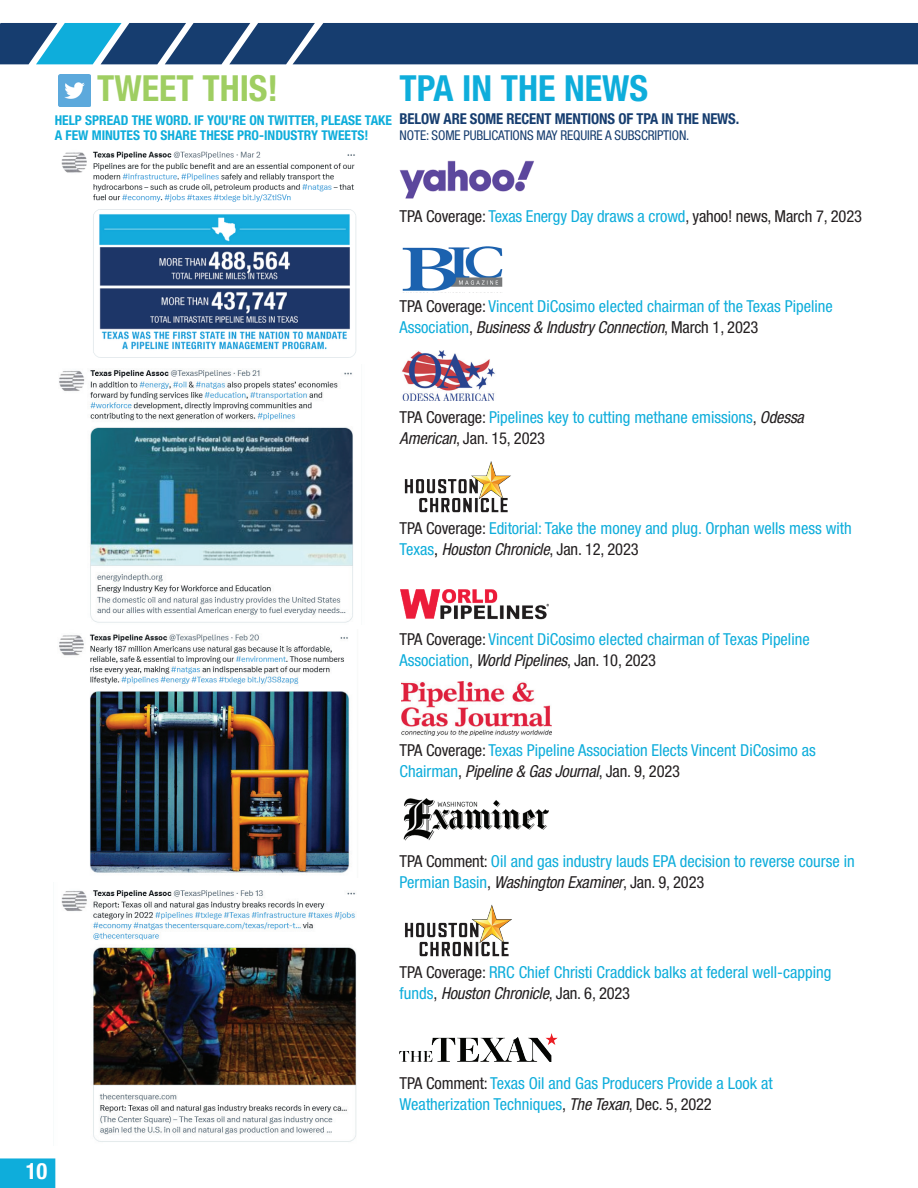
<style>
.page{position:relative;width:918px;height:1188px;background:#fff}
.page>*{position:absolute;margin:0;border:0;box-sizing:border-box;transform-origin:0 0}
.t1{font:700 condensed 36px "Helvetica Neue LT Std";color:#0eaddb}
.t2{font:700 condensed 36px "Helvetica Neue LT Std";color:#9fce62}
.t3{font:700 condensed 22.5px "Helvetica Neue LT Std";color:#fff}
.t4{font:condensed 16.5px/21px "Helvetica Neue LT Std";color:#0eaddb}
.t5{font:condensed 16.5px "Helvetica Neue LT Std";letter-spacing:-.01em;color:#231f20}
.t6{font:700 condensed 15px "Helvetica Neue LT Std";letter-spacing:-.01em;color:#163d6f}
.t7{font:700 condensed 13.5px/15px "Helvetica Neue LT Std";color:#0eaddb}
.t8{font:condensed 13.5px "Helvetica Neue LT Std";letter-spacing:-.01em;color:#163d6f}
.s1{color:#0eaddb}
.s2{color:#231f20}
.s3{font-style:italic;color:#231f20}
.s4{color:#000}
</style>
<div class="page">
<img style="left:400px;top:160px;width:134px;height:39px">
<img style="left:402px;top:246px;width:101px;height:47px">
<img style="left:402px;top:350px;width:93px;height:50px">
<img style="left:404px;top:461px;width:107px;height:52px">
<img style="left:400px;top:589px;width:149px;height:31px">
<img style="left:401px;top:681px;width:150px;height:54px">
<img style="left:403px;top:798px;width:145px;height:43px">
<img style="left:405px;top:904px;width:107px;height:53px">
<img style="left:400px;top:1033px;width:157px;height:29px">
<img style="left:58px;top:75px;width:32px;height:32px">
<img style="left:61px;top:151px;width:295px;height:207px">
<img style="left:59px;top:370px;width:294px;height:253px">
<img style="left:59px;top:634px;width:291px;height:239px">
<img style="left:61px;top:890px;width:296px;height:252px">
<div style="left:1px;top:1159px;width:54px;height:28px;background:#0eaddb"></div>
<div style="left:0;top:1158px;width:55px;height:30px;border:2px solid #0eaddb"></div>
<svg style="left:0;top:23px;width:918px;height:41px;background:#1f4b7b"></svg>
<h1 class="t2" style="left:97px;top:67px;width:183px">TWEET THIS!</h1>
<p class="t7" style="left:55px;top:113px;width:339px">HELP SPREAD THE WORD. IF YOU'RE ON TWITTER, PLEASE TAKE<br>A FEW MINUTES TO SHARE THESE PRO-INDUSTRY TWEETS!</p>
<h1 class="t1" style="left:400px;top:67px;width:250px">TPA IN THE NEWS</h1>
<p class="t6" style="left:400px;top:110px;width:341px">BELOW ARE SOME RECENT MENTIONS OF TPA IN THE NEWS.</p>
<p class="t8" style="left:400px;top:128px;width:291px">NOTE: SOME PUBLICATIONS MAY REQUIRE A SUBSCRIPTION.</p>
<p class="t5" style="left:400px;top:207px;width:464px">TPA Coverage: <span class="s1">Texas Energy Day draws a crowd</span>, yahoo! news, March 7, 2023</p>
<p class="t4" style="left:400px;top:296px;width:435px"><span class="s2">TPA Coverage:</span> Vincent DiCosimo elected chairman of the Texas Pipeline<br>Association<span class="s2">,</span> <span class="s3">Business &amp; Industry Connection</span><span class="s2">, March 1, 2023</span></p>
<p class="t4" style="left:400px;top:407px;width:406px"><span class="s2">TPA Coverage:</span> Pipelines key to cutting methane emissions<span class="s2">,</span> <span class="s3">Odessa<br>American</span><span class="s2">, Jan. 15, 2023</span></p>
<p class="t4" style="left:400px;top:518px;width:454px"><span class="s2">TPA Coverage:</span> Editorial: Take the money and plug. Orphan wells mess with<br>Texas<span class="s4">,</span> <span class="s3">Houston Chronicle</span><span class="s2">, Jan. 12, 2023</span></p>
<p class="t4" style="left:400px;top:629px;width:412px"><span class="s2">TPA Coverage:</span> Vincent DiCosimo elected chairman of Texas Pipeline<br>Association<span class="s2">,</span> <span class="s3">World Pipelines</span><span class="s2">, Jan. 10, 2023</span></p>
<p class="t4" style="left:400px;top:740px;width:418px"><span class="s2">TPA Coverage:</span> Texas Pipeline Association Elects Vincent DiCosimo as<br>Chairman<span class="s2">,</span> <span class="s3">Pipeline &amp; Gas Journal</span><span class="s2">, Jan. 9, 2023</span></p>
<p class="t4" style="left:400px;top:851px;width:457px"><span class="s2">TPA Comment:</span> Oil and gas industry lauds EPA decision to reverse course in<br>Permian Basin<span class="s2">,</span> <span class="s3">Washington Examiner</span><span class="s2">, Jan. 9, 2023</span></p>
<p class="t4" style="left:400px;top:962px;width:433px"><span class="s2">TPA Coverage:</span> RRC Chief Christi Craddick balks at federal well-capping funds<span class="s2">,</span> <span class="s3">Houston Chronicle</span><span class="s2">, Jan. 6, 2023</span></p>
<h2 class="t3" style="left:26px;top:1157px;width:23px">10</h2>
<p class="t4" style="left:400px;top:1073px;width:375px"><span class="s2">TPA Comment:</span> Texas Oil and Gas Producers Provide a Look at<br>Weatherization Techniques<span class="s2">,</span> <span class="s3">The Texan</span><span class="s2">, Dec. 5, 2022</span></p>
</div>
